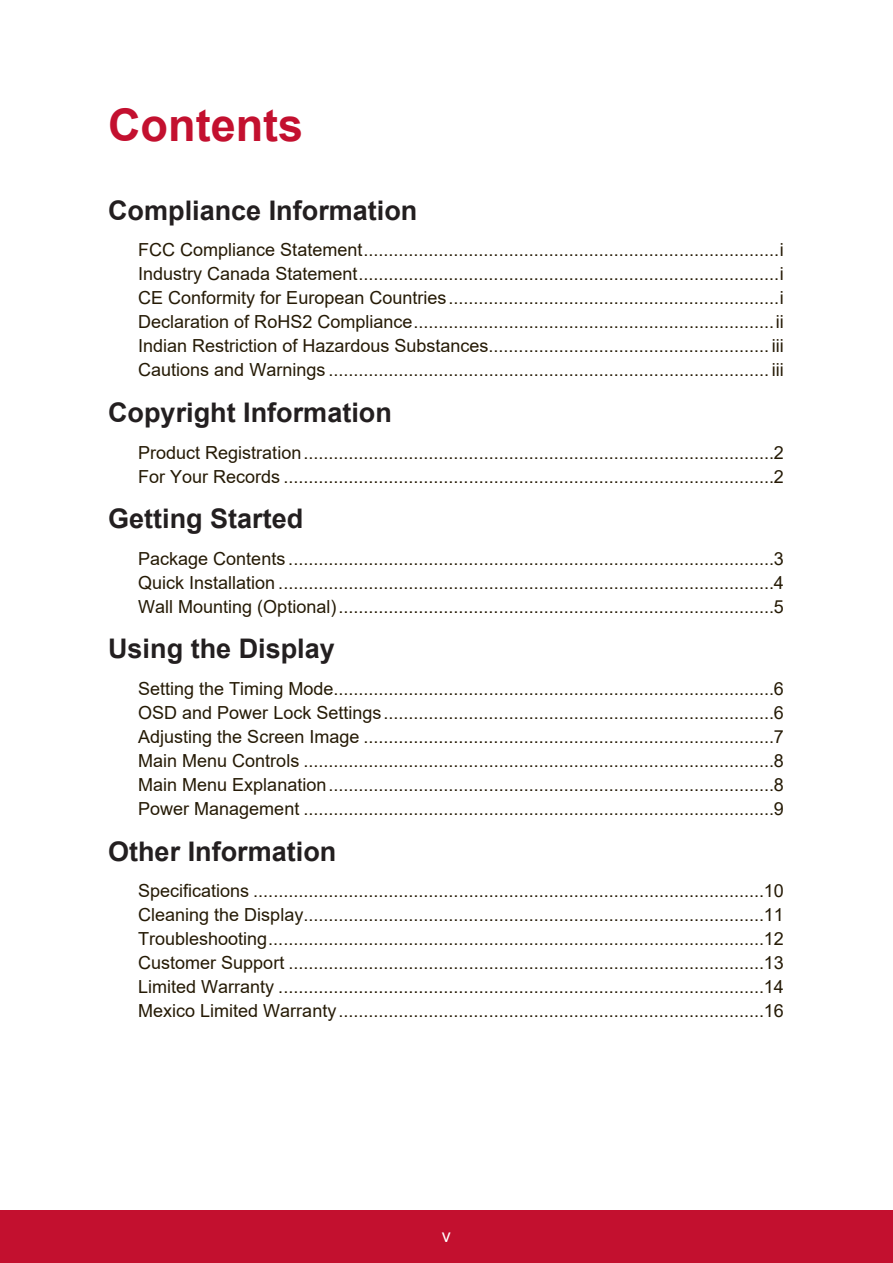
<style>
.page{position:relative;width:893px;height:1263px;background:#fff}
.page>*{position:absolute;margin:0;border:0;box-sizing:border-box;transform-origin:0 0}
.t1{font:700 45px "Arial";color:#c3102f}
.t2{font:700 27px "Arial";color:#231f20}
.t3{font:18px/24px "Arial";color:#251a05;text-align:justify}
.t4{font:18px "Arial";color:#fff}
</style>
<div class="page">
<div style="left:0;top:1210px;width:892px;height:53px;background:#c3102f"></div>
<h1 class="t1" style="left:108px;top:93px;width:196px">Contents</h1>
<h2 class="t2" style="left:108px;top:191px;width:311px">Compliance Information</h2>
<p class="t3" style="left:138px;top:238px;width:647px">FCC Compliance Statement...................................................................................i Industry Canada Statement....................................................................................i CE Conformity for European Countries..................................................................i Declaration of RoHS2 Compliance........................................................................ii Indian Restriction of Hazardous Substances........................................................ iii Cautions and Warnings ........................................................................................ iii</p>
<h2 class="t2" style="left:108px;top:393px;width:285px">Copyright Information</h2>
<p class="t3" style="left:138px;top:440px;width:647px">Product Registration..............................................................................................2<br>For Your Records ..................................................................................................2</p>
<h2 class="t2" style="left:108px;top:499px;width:197px">Getting Started</h2>
<p class="t3" style="left:138px;top:546px;width:646px">Package Contents .................................................................................................3<br>Quick Installation ...................................................................................................4<br>Wall Mounting (Optional).......................................................................................5</p>
<h2 class="t2" style="left:108px;top:630px;width:228px">Using the Display</h2>
<p class="t3" style="left:138px;top:676px;width:646px">Setting the Timing Mode........................................................................................6<br>OSD and Power Lock Settings..............................................................................6<br>Adjusting the Screen Image ..................................................................................7<br>Main Menu Controls ..............................................................................................8<br>Main Menu Explanation.........................................................................................8<br>Power Management ..............................................................................................9</p>
<h2 class="t2" style="left:108px;top:832px;width:230px">Other Information</h2>
<p class="t3" style="left:138px;top:879px;width:646px">Specifications ......................................................................................................10<br>Cleaning the Display............................................................................................11<br>Troubleshooting...................................................................................................12<br>Customer Support ...............................................................................................13<br>Limited Warranty .................................................................................................14<br>Mexico Limited Warranty.....................................................................................16</p>
<p class="t4" style="left:442px;top:1223px;width:10px">v</p>
</div>
